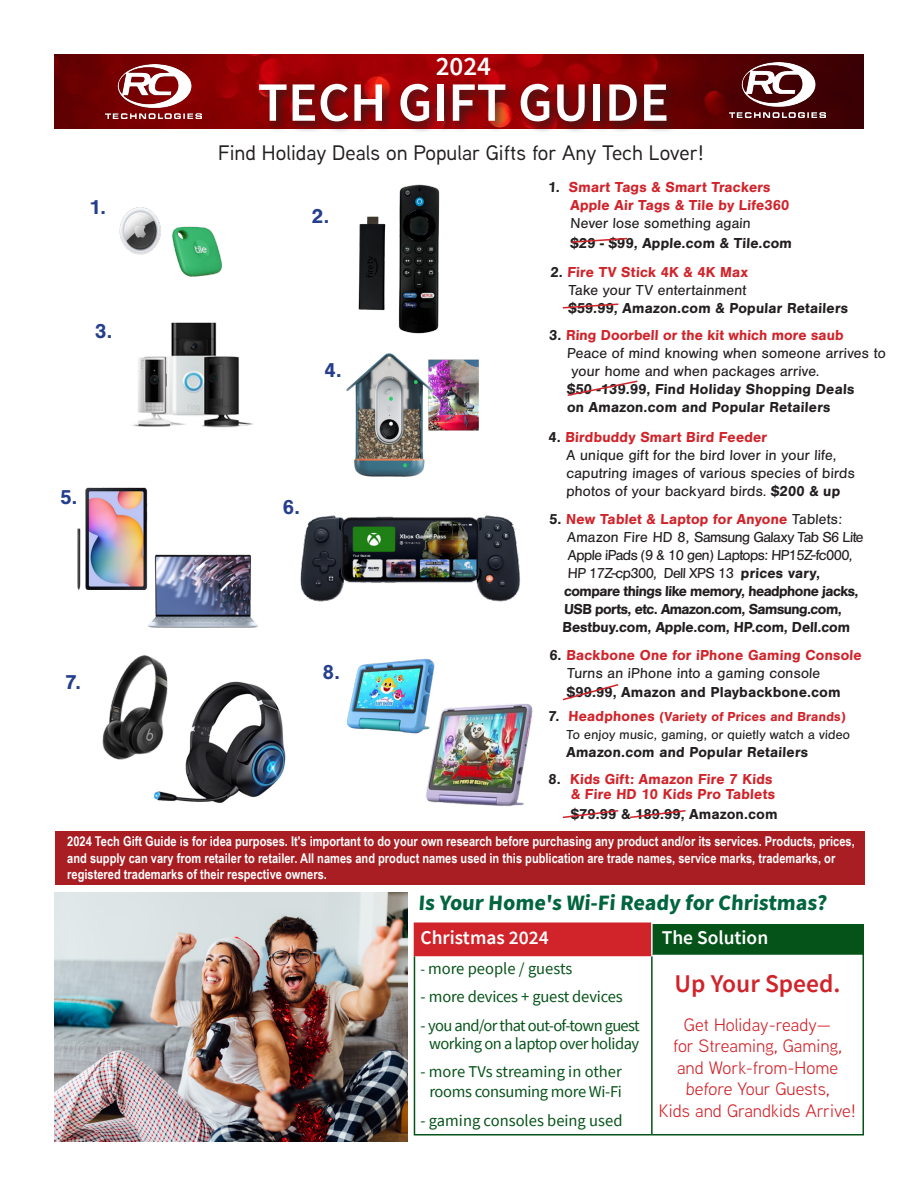
<style>
.page{position:relative;width:918px;height:1188px;background:#fff}
.page>*{position:absolute;margin:0;border:0;box-sizing:border-box;transform-origin:0 0}
.t1{font:600 55.5px "Source Sans Pro";color:#fff}
.t2{font:600 27px "Source Sans Pro";color:#fff}
.t3{font:600 25.5px "Source Sans Pro";color:#d1232a}
.t4{font:700 22.05px "Source Sans Pro";color:#01653f}
.t5{font:500 21px "Aaux Next";color:#231f20}
.t6{font:700 21px "Nimbus San";color:#253f8e}
.t7{font:600 19.5px "Source Sans Pro";color:#fff}
.t8{font:18px "Aaux Next";color:#d1232a}
.t9{font:16.5px "Source Sans Pro";letter-spacing:-.02em;color:#065319}
.t10{font:16.5px "Source Sans Pro";color:#065319}
.t11{font:16.5px "Source Sans Pro";letter-spacing:-.04em;color:#065319}
.t12{font:15px "Nimbus San";letter-spacing:-.015em;color:#231f20}
.t13{font:700 15px "Nimbus San";color:#231f20}
.t14{font:700 15px "Nimbus San";letter-spacing:.01em;color:#d1232a}
.t15{font:700 13.5px/16.2px "Arial Narrow";color:#fff}
.t16{font:13.5px "Nimbus San";color:#231f20}
.t17{font:700 13.5px "Nimbus San";color:#d1232a}
.s1{color:#231f20}
.s2{font-weight:700}
.s3{font-weight:400;color:#231f20}
.s4{font-size:15px;color:#231f20}
.s5{font-size:15px}
</style>
<div class="page">
<img style="left:133px;top:322px;width:120px;height:106px">
<img style="left:153px;top:681px;width:133px;height:122px">
<img style="left:346px;top:353px;width:133px;height:124px">
<img style="left:54px;top:54px;width:809px;height:75px">
<div style="left:55px;top:831px;width:810px;height:53px;background:#a81e23"></div>
<img style="left:358px;top:184px;width:82px;height:150px">
<img style="left:300px;top:515px;width:220px;height:87px">
<div style="left:255px;top:80px;width:424px;height:54px;background:#231f20;opacity:.75"></div>
<img style="left:119px;top:207px;width:42px;height:48px">
<img style="left:172px;top:226px;width:50px;height:51px">
<img style="left:55px;top:892px;width:353px;height:250px">
<img style="left:730px;top:63px;width:96px;height:54px">
<div style="left:414px;top:923px;width:238px;height:33px;background:#d1232a"></div>
<div style="left:652px;top:923px;width:211px;height:33px;background:#065319"></div>
<hr style="left:651px;top:956px;width:2px;height:178px;background:#065319">
<hr style="left:414px;top:956px;width:1px;height:178px;background:#065319">
<hr style="left:862px;top:956px;width:2px;height:178px;background:#065319">
<hr style="left:414px;top:1134px;width:238px;height:2px;background:#065319">
<hr style="left:652px;top:1134px;width:212px;height:2px;background:#065319">
<hr style="left:414px;top:922px;width:237px;height:2px;background:#d1232a">
<hr style="left:862px;top:924px;width:2px;height:32px;background:#065319">
<hr style="left:651px;top:922px;width:213px;height:2px;background:#fff">
<hr style="left:651px;top:924px;width:2px;height:31px;background:#fff">
<hr style="left:651px;top:955px;width:211px;height:1px;background:#fff">
<img style="left:346px;top:658px;width:89px;height:73px">
<img style="left:384px;top:693px;width:149px;height:113px">
<img style="left:77px;top:487px;width:71px;height:103px">
<img style="left:141px;top:540px;width:117px;height:88px">
<img style="left:105px;top:64px;width:96px;height:55px">
<svg style="left:562px;top:303px;width:57px;height:6px"></svg>
<svg style="left:567px;top:380px;width:71px;height:16px"></svg>
<img style="left:102px;top:621px;width:119px;height:151px">
<svg style="left:571px;top:237px;width:56px;height:6px"></svg>
<svg style="left:562px;top:684px;width:57px;height:17px"></svg>
<svg style="left:562px;top:810px;width:57px;height:9px"></svg>
<svg style="left:630px;top:810px;width:56px;height:9px"></svg>
<p class="t2" style="left:436px;top:49px;width:57px">2024</p>
<p class="t6" style="left:89px;top:195px;width:18px">1.</p>
<p class="t6" style="left:95px;top:319px;width:19px">3.</p>
<p class="t6" style="left:60px;top:486px;width:19px">5.</p>
<p class="t6" style="left:65px;top:670px;width:17px">7.</p>
<p class="t1" style="left:258px;top:66px;width:413px">TECH GIFT GUIDE</p>
<p class="t5" style="left:218px;top:138px;width:488px">Find Holiday Deals on Popular Gifts for Any Tech Lover!</p>
<p class="t14" style="left:548px;top:178px;width:225px"><span class="s1">1.</span> Smart Tags &amp; Smart Trackers</p>
<p class="t14" style="left:570px;top:196px;width:222px">Apple Air Tags &amp; Tile by Life360</p>
<p class="t12" style="left:570px;top:215px;width:183px">Never lose something again</p>
<p class="t13" style="left:570px;top:234px;width:224px">$29 - $99, Apple.com &amp; Tile.com</p>
<p class="t6" style="left:312px;top:204px;width:19px">2.</p>
<p class="t6" style="left:324px;top:358px;width:19px">4.</p>
<p class="t6" style="left:283px;top:495px;width:19px">6.</p>
<p class="t6" style="left:322px;top:661px;width:19px">8.</p>
<p class="t14" style="left:550px;top:263px;width:200px"><span class="s1">2.</span> Fire TV Stick 4K &amp; 4K Max</p>
<p class="t12" style="left:568px;top:281px;width:181px">Take your TV entertainment</p>
<p class="t13" style="left:568px;top:299px;width:282px">$59.99, Amazon.com &amp; Popular Retailers</p>
<p class="t14" style="left:549px;top:327px;width:297px"><span class="s1">3.</span> Ring Doorbell or the kit which more saub</p>
<p class="t12" style="left:567px;top:345px;width:321px">Peace of mind knowing when someone arrives to</p>
<p class="t12" style="left:571px;top:363px;width:251px">your home and when packages arrive.</p>
<p class="t13" style="left:567px;top:381px;width:290px">$50 -139.99, Find Holiday Shopping Deals</p>
<p class="t13" style="left:567px;top:399px;width:266px">on Amazon.com and Popular Retailers</p>
<p class="t14" style="left:548px;top:429px;width:221px"><span class="s1">4.</span> Birdbuddy Smart Bird Feeder</p>
<p class="t12" style="left:566px;top:447px;width:273px">A unique gift for the bird lover in your life,</p>
<p class="t12" style="left:566px;top:465px;width:291px">caputring images of various species of birds</p>
<p class="t12" style="left:566px;top:483px;width:276px">photos of your backyard birds. <span class="s2">$200 &amp; up</span></p>
<p class="t14" style="left:549px;top:511px;width:295px"><span class="s1">5.</span> New Tablet &amp; Laptop for Anyone <span class="s3">Tablets:</span></p>
<p class="t12" style="left:567px;top:529px;width:299px">Amazon Fire HD 8, Samsung Galaxy Tab S6 Lite</p>
<p class="t12" style="left:568px;top:547px;width:287px">Apple iPads (9 &amp; 10 gen) Laptops: HP15Z-fc000,</p>
<p class="t12" style="left:568px;top:565px;width:255px">HP 17Z-cp300, Dell XPS 13 <span class="s2">prices vary,</span></p>
<p class="t13" style="left:564px;top:583px;width:297px">compare things like memory, headphone jacks,</p>
<p class="t13" style="left:564px;top:601px;width:280px">USB ports, etc. Amazon.com, Samsung.com,</p>
<p class="t13" style="left:562px;top:619px;width:290px">Bestbuy.com, Apple.com, HP.com, Dell.com</p>
<p class="t14" style="left:549px;top:646px;width:315px"><span class="s1">6.</span> Backbone One for iPhone Gaming Console</p>
<p class="t12" style="left:567px;top:664px;width:256px">Turns an iPhone into a gaming console</p>
<p class="t13" style="left:567px;top:684px;width:275px">$99.99, Amazon and Playbackbone.com</p>
<p class="t17" style="left:548px;top:709px;width:300px"><span class="s4">7.</span> <span class="s5">Headphones</span> (Variety of Prices and Brands)</p>
<p class="t16" style="left:566px;top:727px;width:286px">To enjoy music, gaming, or quietly watch a video</p>
<p class="t13" style="left:566px;top:743px;width:244px">Amazon.com and Popular Retailers</p>
<p class="t14" style="left:548px;top:771px;width:227px"><span class="s1">8.</span> Kids Gift: Amazon Fire 7 Kids</p>
<p class="t14" style="left:571px;top:786px;width:207px">&amp; Fire HD 10 Kids Pro Tablets</p>
<p class="t13" style="left:571px;top:805px;width:208px">$79.99 &amp; 189.99, Amazon.com</p>
<p class="t15" style="left:67px;top:833px;width:789px">2024 Tech Gift Guide is for idea purposes. It's important to do your own research before purchasing any product and/or its services. Products, prices, and supply can vary from retailer to retailer. All names and product names used in this publication are trade names, service marks, trademarks, or registered trademarks of their respective owners.</p>
<p class="t4" style="left:418px;top:888px;width:412px">Is Your Home's Wi-Fi Ready for Christmas?</p>
<p class="t7" style="left:420px;top:925px;width:130px">Christmas 2024</p>
<p class="t7" style="left:662px;top:925px;width:108px">The Solution</p>
<p class="t10" style="left:420px;top:958px;width:153px"><span class="s5">-</span> more people / guests</p>
<p class="t9" style="left:420px;top:986px;width:204px">- more devices + guest devices</p>
<p class="t11" style="left:420px;top:1015px;width:221px">- you and/or that out-of-town guest</p>
<p class="t9" style="left:429px;top:1033px;width:212px">working on a laptop over holiday</p>
<p class="t10" style="left:420px;top:1061px;width:203px">- more TVs streaming in other</p>
<p class="t9" style="left:429px;top:1081px;width:194px">rooms consuming more Wi-Fi</p>
<p class="t10" style="left:420px;top:1110px;width:204px">- gaming consoles being used</p>
<p class="t3" style="left:675px;top:967px;width:168px">Up Your Speed.</p>
<p class="t8" style="left:684px;top:1012px;width:149px">Get Holiday-ready—</p>
<p class="t8" style="left:673px;top:1034px;width:170px">for Streaming, Gaming,</p>
<p class="t8" style="left:677px;top:1055px;width:163px">and Work-from-Home</p>
<p class="t8" style="left:686px;top:1077px;width:145px">before Your Guests,</p>
<p class="t8" style="left:659px;top:1099px;width:199px">Kids and Grandkids Arrive!</p>
</div>
